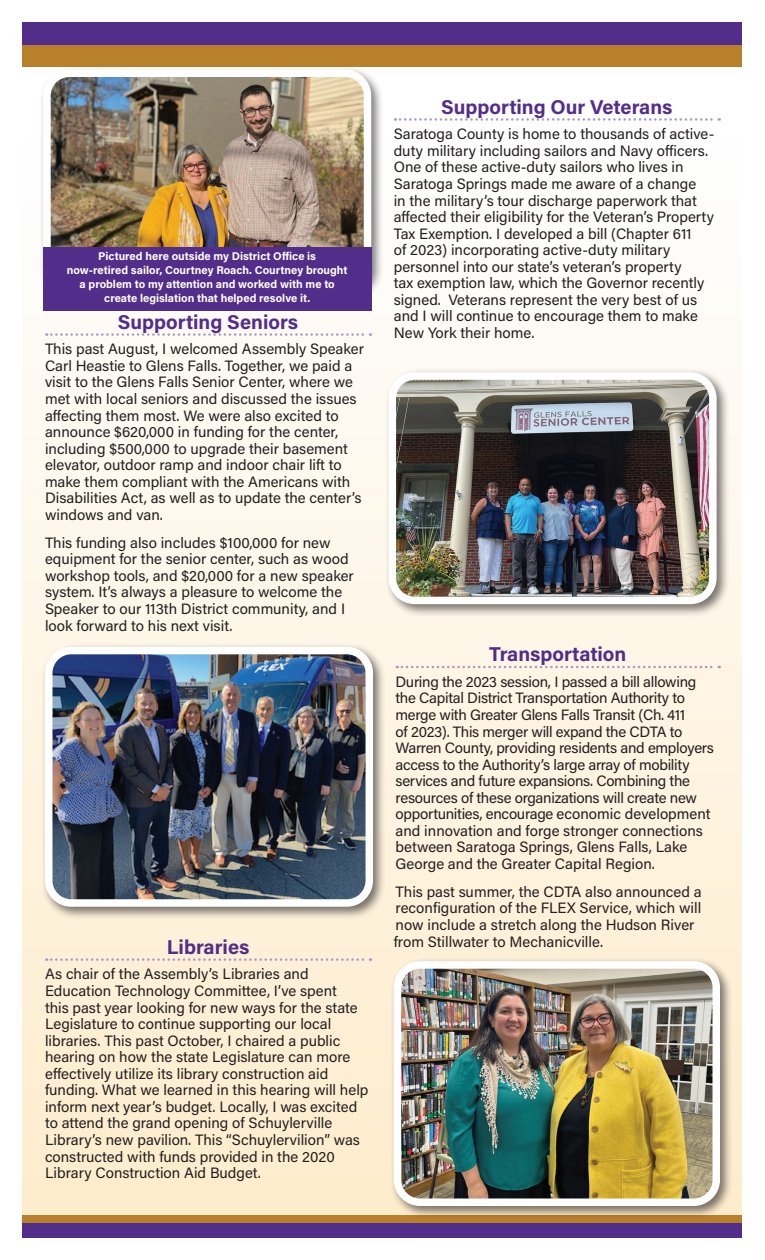
<style>
.page{position:relative;width:765px;height:1260px;background:#fff}
.page>*{position:absolute;margin:0;border:0;box-sizing:border-box;transform-origin:0 0}
.Body_Heading{font:700 20px "Acumin Pro";color:#522d8a}
.Body{font:15px/16.5px "Acumin Pro";color:#231f20}
.Body-2{font:15px/16.5px "Acumin Pro";letter-spacing:-.02em;color:#231f20}
.Body-3{font:700 11.25px/13.8px "Acumin Pro";color:#fff;text-align:center}
</style>
<div class="page">
<div style="left:22px;top:77px;width:720px;height:1161px;background:linear-gradient(to bottom,#feffff,#feebcb)"></div>
<svg style="left:46px;top:333px;width:325px;height:3px"></svg>
<svg style="left:46px;top:958px;width:325px;height:3px"></svg>
<svg style="left:395px;top:118px;width:325px;height:3px"></svg>
<svg style="left:397px;top:666px;width:323px;height:2px"></svg>
<div style="left:22px;top:45px;width:720px;height:22px;background:#b9802b"></div>
<div style="left:22px;top:22px;width:720px;height:23px;background:#522d8a"></div>
<div style="left:22px;top:1215px;width:720px;height:22px;background:#b9802b"></div>
<div style="left:22px;top:1223px;width:720px;height:15px;background:#522d8a"></div>
<div style="left:40px;top:66px;width:344px;height:238px;background:#231f20;opacity:.6"></div>
<img style="left:47px;top:73px;width:318px;height:174px">
<div style="left:43px;top:69px;width:328px;height:223px;border:8px solid #fff;border-radius:22px"></div>
<div style="left:41px;top:643px;width:345px;height:276px;background:#231f20;opacity:.6"></div>
<img style="left:49px;top:651px;width:320px;height:252px">
<div style="left:45px;top:647px;width:328px;height:260px;border:8px solid #fff;border-radius:22px"></div>
<div style="left:385px;top:369px;width:345px;height:248px;background:#231f20;opacity:.6"></div>
<img style="left:392px;top:376px;width:321px;height:224px">
<div style="left:389px;top:372px;width:328px;height:232px;border:8px solid #fff;border-radius:22px"></div>
<div style="left:390px;top:958px;width:343px;height:261px;background:#231f20;opacity:.6"></div>
<img style="left:399px;top:965px;width:317px;height:237px">
<div style="left:394px;top:961px;width:326px;height:245px;border:8px solid #fff;border-radius:22px"></div>
<div style="left:43px;top:247px;width:328px;height:64px;background:#522d8a"></div>
<p class="Body-3" style="left:67px;top:249px;width:282px">Pictured here outside my District Office is now-retired sailor, Courtney Roach. Courtney brought a problem to my attention and worked with me to create legislation that helped resolve it.</p>
<p class="Body_Heading" style="left:118px;top:308px;width:182px">Supporting Seniors</p>
<p class="Body" style="left:45px;top:340px;width:321px">This past August, I welcomed Assembly Speaker Carl Heastie to Glens Falls. Together, we paid a visit to the Glens Falls Senior Center, where we met with local seniors and discussed the issues affecting them most. We were also excited to announce $620,000 in funding for the center, including $500,000 to upgrade their basement elevator, outdoor ramp and indoor chair lift to make them compliant with the Americans with Disabilities Act, as well as to update the center’s windows and van.</p>
<p class="Body" style="left:45px;top:534px;width:310px">This funding also includes $100,000 for new equipment for the senior center, such as wood workshop tools, and $20,000 for a new speaker system. It’s always a pleasure to welcome the Speaker to our 113th District community, and I look forward to his next visit.</p>
<p class="Body_Heading" style="left:167px;top:933px;width:84px">Libraries</p>
<p class="Body" style="left:45px;top:965px;width:325px">As chair of the Assembly’s Libraries and Education Technology Committee, I’ve spent<br>this past year looking for new ways for the state Legislature to continue supporting our local libraries. This past October, I chaired a public hearing on how the state Legislature can more effectively utilize its library construction aid funding. What we learned in this hearing will help inform next year’s budget. Locally, I was excited to attend the grand opening of Schuylerville Library’s new pavilion. This “Schuylervilion” was constructed with funds provided in the 2020<br>Library Construction Aid Budget.</p>
<p class="Body_Heading" style="left:441px;top:93px;width:233px">Supporting Our Veterans</p>
<p class="Body" style="left:394px;top:125px;width:322px">Saratoga County is home to thousands of active&shy;duty military including sailors and Navy officers.<br>One of these active-duty sailors who lives in Saratoga Springs made me aware of a change<br>in the military’s tour discharge paperwork that affected their eligibility for the Veteran’s Property Tax Exemption. I developed a bill (Chapter 611<br>of 2023) incorporating active-duty military personnel into our state’s veteran’s property<br>tax exemption law, which the Governor recently signed. Veterans represent the very best of us and I will continue to encourage them to make New York their home.</p>
<p class="Body_Heading" style="left:489px;top:640px;width:139px">Transportation</p>
<p class="Body-2" style="left:396px;top:673px;width:320px">During the 2023 session, I passed a bill allowing the Capital District Transportation Authority to merge with Greater Glens Falls Transit (Ch. 411<br>of 2023). This merger will expand the CDTA to Warren County, providing residents and employers access to the Authority’s large array of mobility services and future expansions. Combining the resources of these organizations will create new opportunities, encourage economic development and innovation and forge stronger connections between Saratoga Springs, Glens Falls, Lake George and the Greater Capital Region.</p>
<p class="Body" style="left:394px;top:883px;width:310px">This past summer, the CDTA also announced a reconfiguration of the FLEX Service, which will now include a stretch along the Hudson River from Stillwater to Mechanicville.</p>
</div>
